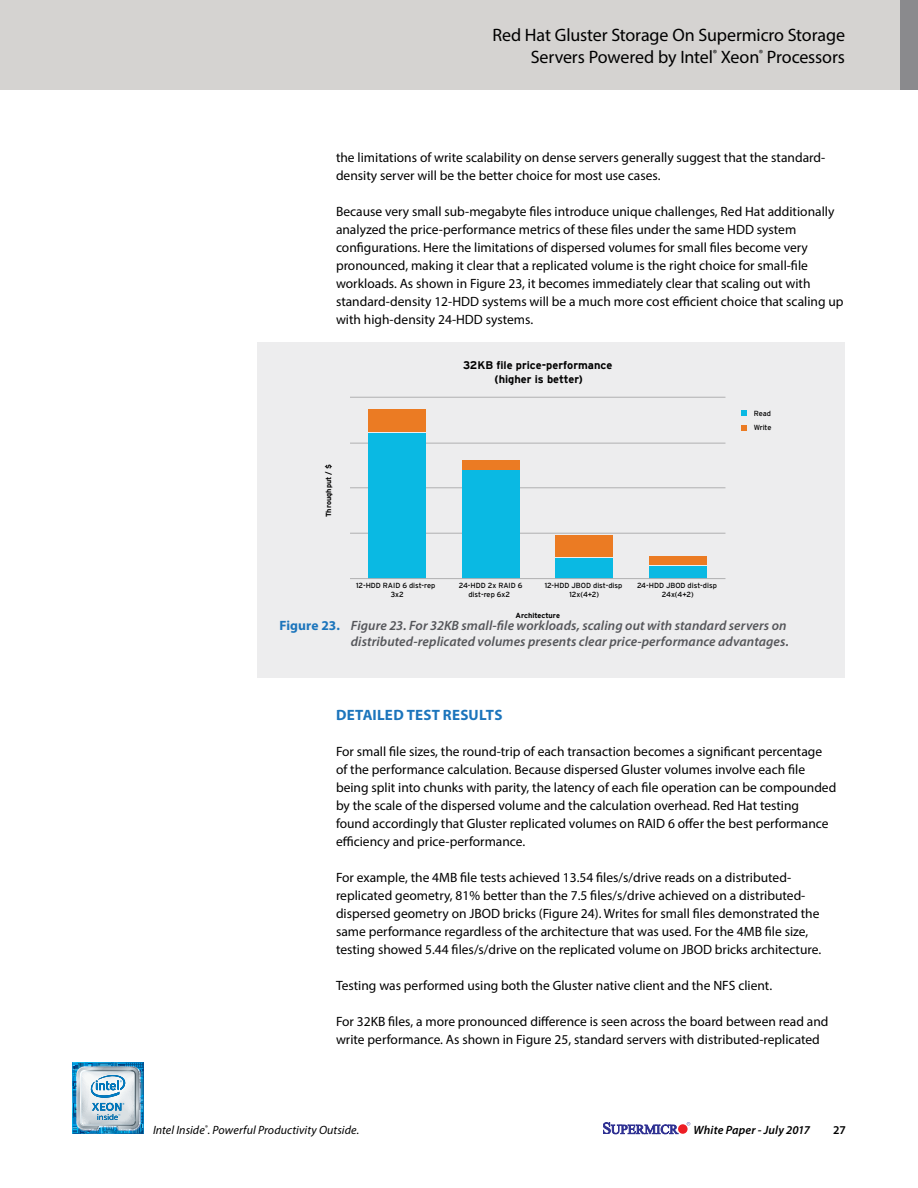
<style>
.page{position:relative;width:918px;height:1188px;background:#fff}
.page>*{position:absolute;margin:0;border:0;box-sizing:border-box;transform-origin:0 0}
.t1{font:18px/21.6px "Myriad Pro";letter-spacing:-.01em;color:#000;text-align:right}
.t2{font:700 15px "Myriad Pro";letter-spacing:.015em;color:#1c75bc}
.t3{font:13.5px/18px "Myriad Pro";color:#000}
.t4{font:italic 600 13.5px/16.2px "Myriad Pro";letter-spacing:.01em;color:#55565a;text-align:right}
.t5{font:italic 12px "Myriad Pro";letter-spacing:.01em;color:#000}
.t6{font:italic 600 12px "Myriad Pro";letter-spacing:.01em;color:#000}
.t7{font:600 12px "Myriad Pro";color:#000}
.t8{font:700 11.1px/13.2px "Interstate";color:#000;text-align:center}
.t9{font:7.35px/8.9px "Interstate";color:#000;text-align:center}
.t10{font:700 7.35px "Interstate";color:#000}
.t11{font:7.35px/14.2px "Interstate";letter-spacing:-.025em;color:#000}
.s1{font-weight:700;font-style:normal;color:#1c75bc}
</style>
<div class="page">
<div style="left:0;top:0;width:918px;height:90px;background:#d5d3d1"></div>
<div style="left:900px;top:0;width:18px;height:90px;background:#8a8a8d"></div>
<svg style="left:603px;top:1123px;width:75px;height:11px"></svg>
<div style="left:678px;top:1124px;width:10px;height:10px;background:#ed1d24;border-radius:50%"></div>
<svg style="left:687px;top:1122px;width:3px;height:4px"></svg>
<svg style="left:72px;top:1062px;width:72px;height:72px;background:#8fb9d0"></svg>
<div style="left:257px;top:342px;width:588px;height:336px;background:#ededee"></div>
<hr style="left:350px;top:397px;width:375px;height:1px;background:#b0b0b1">
<hr style="left:350px;top:443px;width:375px;height:1px;background:#b0b0b1">
<hr style="left:350px;top:487px;width:375px;height:1px;background:#b0b0b1">
<hr style="left:350px;top:533px;width:375px;height:1px;background:#b0b0b1">
<div style="left:368px;top:433px;width:58px;height:146px;background:#0ab9e3"></div>
<div style="left:368px;top:409px;width:58px;height:23px;background:#eb7b23"></div>
<div style="left:462px;top:470px;width:57px;height:109px;background:#0ab9e3"></div>
<div style="left:556px;top:558px;width:57px;height:21px;background:#0ab9e3"></div>
<div style="left:649px;top:566px;width:58px;height:13px;background:#0ab9e3"></div>
<div style="left:462px;top:460px;width:57px;height:10px;background:#eb7b23"></div>
<div style="left:556px;top:536px;width:57px;height:21px;background:#eb7b23"></div>
<hr style="left:350px;top:578px;width:375px;height:1px;background:#b0b0b1">
<div style="left:649px;top:556px;width:58px;height:9px;background:#eb7b23"></div>
<svg style="left:741px;top:410px;width:6px;height:6px"></svg>
<svg style="left:741px;top:425px;width:6px;height:5px"></svg>
<h1 class="t1" style="left:492px;top:24px;width:354px">Red Hat Gluster Storage On Supermicro Storage<br>Servers Powered by Intel<sup>®</sup> Xeon<sup>®</sup> Processors</h1>
<p class="t3" style="left:336px;top:148px;width:491px">the limitations of write scalability on dense servers generally suggest that the standard&shy;density server will be the better choice for most use cases.</p>
<p class="t3" style="left:336px;top:202px;width:509px">Because very small sub-megabyte files introduce unique challenges, Red Hat additionally analyzed the price-performance metrics of these files under the same HDD system configurations. Here the limitations of dispersed volumes for small files become very pronounced, making it clear that a replicated volume is the right choice for small-file workloads. As shown in Figure 23, it becomes immediately clear that scaling out with standard-density 12-HDD systems will be a much more cost efficient choice that scaling up with high-density 24-HDD systems.</p>
<p class="t8" style="left:463px;top:359px;width:151px">32KB file price-performance (higher is better)</p>
<p class="t10" style="left:324px;top:517px;width:54px;rotate:-90deg">Throughput / $</p>
<p class="t9" style="left:356px;top:581px;width:81px">12-HDD RAID 6 dist-rep<br>3x2</p>
<p class="t9" style="left:459px;top:581px;width:65px">24-HDD 2x RAID 6 dist-rep 6x2</p>
<p class="t9" style="left:545px;top:581px;width:79px">12-HDD JBOD dist-disp<br>12x(4+2)</p>
<p class="t9" style="left:637px;top:581px;width:81px">24-HDD JBOD dist-disp<br>24x(4+2)</p>
<p class="t10" style="left:516px;top:611px;width:46px">Architecture</p>
<p class="t11" style="left:754px;top:406px;width:19px">Read<br>Write</p>
<p class="t4" style="left:279px;top:617px;width:511px"><span class="s1">Figure 23.</span> Figure 23. For 32KB small-file workloads, scaling out with standard servers on distributed-replicated volumes presents clear price-performance advantages.</p>
<p class="t2" style="left:336px;top:705px;width:168px">DETAILED TEST RESULTS</p>
<p class="t3" style="left:336px;top:742px;width:502px">For small file sizes, the round-trip of each transaction becomes a significant percentage of the performance calculation. Because dispersed Gluster volumes involve each file being split into chunks with parity, the latency of each file operation can be compounded by the scale of the dispersed volume and the calculation overhead. Red Hat testing<br>found accordingly that Gluster replicated volumes on RAID 6 offer the best performance efficiency and price-performance.</p>
<p class="t3" style="left:336px;top:868px;width:487px">For example, the 4MB file tests achieved 13.54 files/s/drive reads on a distributed&shy;replicated geometry, 81% better than the 7.5 files/s/drive achieved on a distributed&shy;dispersed geometry on JBOD bricks (Figure 24). Writes for small files demonstrated the same performance regardless of the architecture that was used. For the 4MB file size, testing showed 5.44 files/s/drive on the replicated volume on JBOD bricks architecture.</p>
<p class="t3" style="left:336px;top:976px;width:438px">Testing was performed using both the Gluster native client and the NFS client.</p>
<p class="t3" style="left:336px;top:1012px;width:494px">For 32KB files, a more pronounced difference is seen across the board between read and write performance. As shown in Figure 25, standard servers with distributed-replicated</p>
<p class="t5" style="left:153px;top:1123px;width:208px">Intel Inside<sup>®</sup>. Powerful Productivity Outside.</p>
<p class="t6" style="left:694px;top:1122px;width:118px">White Paper - July 2017</p>
<p class="t7" style="left:833px;top:1122px;width:14px">27</p>
</div>
